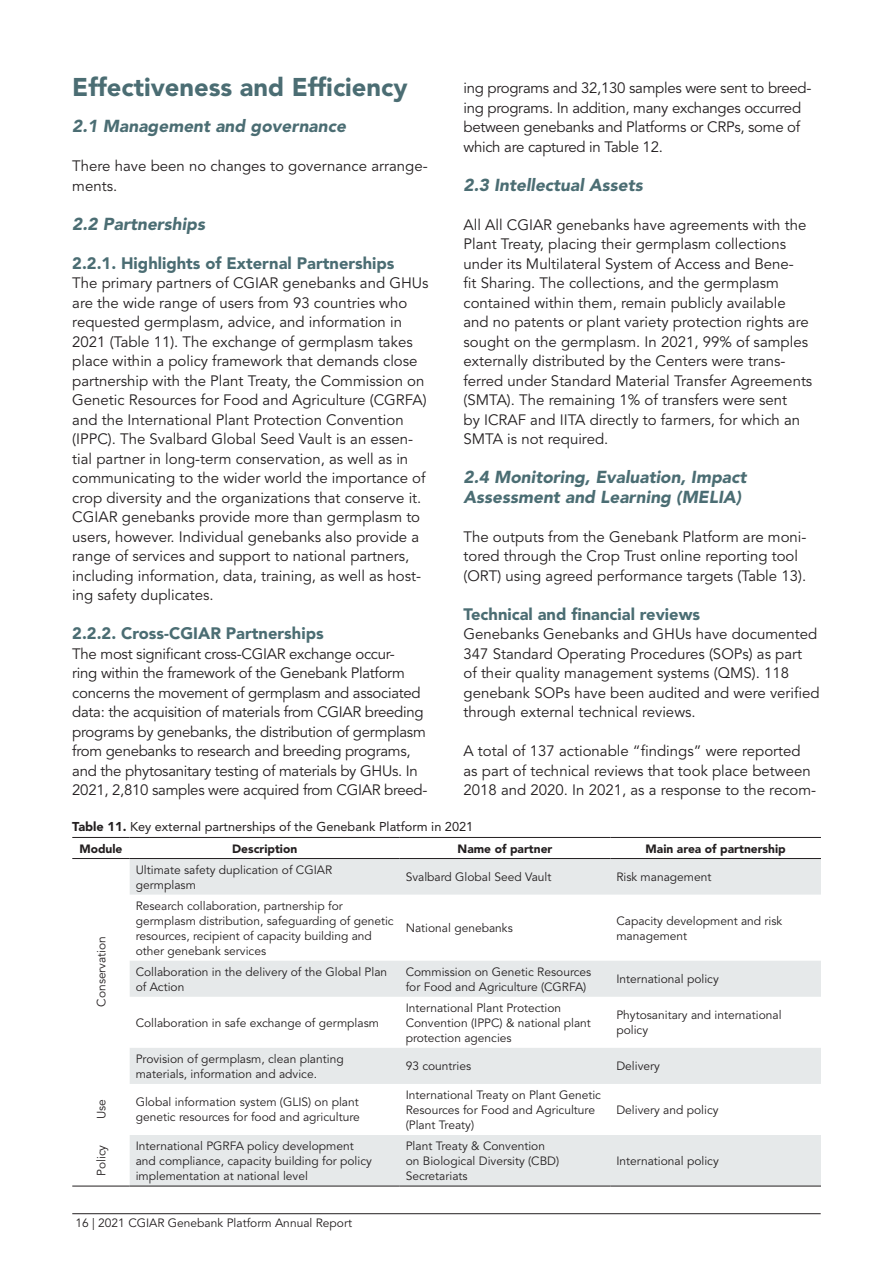
<style>
.page{position:relative;width:893px;height:1263px;background:#fff}
.page>*{position:absolute;margin:0;border:0;box-sizing:border-box;transform-origin:0 0}
.t1{font:900 25.5px "Avenir LT Std";color:#4b6d73}
.t2{font:italic 900 17.25px/19.5px "Avenir LT Std";color:#4b6d73}
.t3{font:900 16.5px "Avenir LT Std";color:#4b6d73}
.t4{font:15px/19.5px "Avenir LT Std";color:#231f20}
.t5{font:15px/19.5px "Avenir LT Std";letter-spacing:-.02em;color:#231f20}
.t6{font:12.75px "Avenir LT Std";color:#231f20}
.t7{font:12px/15px "Avenir LT Std";color:#231f20}
.t8{font:900 12px "Avenir LT Std";color:#231f20}
.s1{font-weight:900}
</style>
<div class="page">
<hr style="left:72px;top:1213px;width:749px;height:1px;background:#231f20">
<svg style="left:130px;top:859px;width:691px;height:327px"></svg>
<hr style="left:72px;top:837px;width:58px;height:1px;background:#231f20">
<hr style="left:130px;top:837px;width:270px;height:1px;background:#231f20">
<hr style="left:400px;top:837px;width:210px;height:1px;background:#231f20">
<hr style="left:610px;top:837px;width:211px;height:1px;background:#231f20">
<hr style="left:72px;top:858px;width:58px;height:1px;background:#231f20">
<hr style="left:130px;top:858px;width:270px;height:1px;background:#231f20">
<hr style="left:400px;top:858px;width:210px;height:1px;background:#231f20">
<hr style="left:610px;top:858px;width:211px;height:1px;background:#231f20">
<hr style="left:72px;top:1186px;width:58px;height:1px;background:#231f20">
<hr style="left:130px;top:1186px;width:270px;height:1px;background:#231f20">
<hr style="left:400px;top:1186px;width:210px;height:1px;background:#231f20">
<hr style="left:610px;top:1186px;width:211px;height:1px;background:#231f20">
<h1 class="t1" style="left:72px;top:72px;width:337px">Effectiveness and Efficiency</h1>
<p class="t2" style="left:72px;top:116px;width:275px">2.1 Management and governance</p>
<p class="t4" style="left:72px;top:157px;width:357px">There have been no changes to governance arrange&shy;ments.</p>
<p class="t2" style="left:72px;top:214px;width:134px">2.2 Partnerships</p>
<p class="t3" style="left:72px;top:253px;width:324px">2.2.1. Highlights of External Partnerships</p>
<p class="t4" style="left:72px;top:274px;width:358px">The primary partners of CGIAR genebanks and GHUs are the wide range of users from 93 countries who requested germplasm, advice, and information in 2021 (Table 11). The exchange of germplasm takes place within a policy framework that demands close partnership with the Plant Treaty, the Commission on Genetic Resources for Food and Agriculture (CGRFA) and the International Plant Protection Convention (IPPC). The Svalbard Global Seed Vault is an essen&shy;tial partner in long-term conservation, as well as in communicating to the wider world the importance of crop diversity and the organizations that conserve it.<br>CGIAR genebanks provide more than germplasm to users, however. Individual genebanks also provide a range of services and support to national partners, including information, data, training, as well as host&shy;ing safety duplicates.</p>
<p class="t3" style="left:72px;top:623px;width:253px">2.2.2. Cross-CGIAR Partnerships</p>
<p class="t5" style="left:72px;top:644px;width:357px">The most significant cross-CGIAR exchange occur-<br>ring within the framework of the Genebank Platform concerns the movement of germplasm and associated data: the acquisition of materials from CGIAR breeding programs by genebanks, the distribution of germplasm from genebanks to research and breeding programs, and the phytosanitary testing of materials by GHUs. In 2021, 2,810 samples were acquired from CGIAR breed-</p>
<p class="t5" style="left:463px;top:79px;width:349px">ing programs and 32,130 samples were sent to breed&shy;ing programs. In addition, many exchanges occurred between genebanks and Platforms or CRPs, some of which are captured in Table 12.</p>
<p class="t2" style="left:463px;top:175px;width:181px">2.3 Intellectual Assets</p>
<p class="t4" style="left:463px;top:215px;width:350px">All All CGIAR genebanks have agreements with the Plant Treaty, placing their germplasm collections under its Multilateral System of Access and Bene-<br>fit Sharing. The collections, and the germplasm contained within them, remain publicly available and no patents or plant variety protection rights are sought on the germplasm. In 2021, 99% of samples externally distributed by the Centers were trans&shy;ferred under Standard Material Transfer Agreements (SMTA). The remaining 1% of transfers were sent<br>by ICRAF and IITA directly to farmers, for which an SMTA is not required.</p>
<p class="t2" style="left:463px;top:467px;width:284px">2.4 Monitoring, Evaluation, Impact<br>Assessment and Learning (MELIA)</p>
<p class="t4" style="left:463px;top:527px;width:345px">The outputs from the Genebank Platform are moni&shy;tored through the Crop Trust online reporting tool (ORT) using agreed performance targets (Table 13).</p>
<p class="t3" style="left:463px;top:604px;width:238px">Technical and financial reviews</p>
<p class="t4" style="left:463px;top:625px;width:358px">Genebanks Genebanks and GHUs have documented 347 Standard Operating Procedures (SOPs) as part<br>of their quality management systems (QMS). 118 genebank SOPs have been audited and were verified through external technical reviews.</p>
<p class="t4" style="left:463px;top:742px;width:354px">A total of 137 actionable “findings” were reported as part of technical reviews that took place between<br>2018 and 2020. In 2021, as a response to the recom-</p>
<p class="t6" style="left:72px;top:819px;width:403px"><span class="s1">Table 11.</span> Key external partnerships of the Genebank Platform in 2021</p>
<p class="t8" style="left:79px;top:841px;width:45px">Module</p>
<p class="t8" style="left:232px;top:841px;width:67px">Description</p>
<p class="t8" style="left:458px;top:841px;width:96px">Name of partner</p>
<p class="t8" style="left:646px;top:841px;width:142px">Main area of partnership</p>
<p class="t7" style="left:94px;top:1006px;width:72px;rotate:-90deg">Conservation</p>
<p class="t7" style="left:136px;top:862px;width:198px">Ultimate safety duplication of CGIAR germplasm</p>
<p class="t7" style="left:406px;top:870px;width:147px">Svalbard Global Seed Vault</p>
<p class="t7" style="left:616px;top:870px;width:97px">Risk management</p>
<p class="t7" style="left:136px;top:898px;width:260px">Research collaboration, partnership for germplasm distribution, safeguarding of genetic resources, recipient of capacity building and other genebank services</p>
<p class="t7" style="left:406px;top:921px;width:109px">National genebanks</p>
<p class="t7" style="left:616px;top:913px;width:168px">Capacity development and risk management</p>
<p class="t7" style="left:136px;top:964px;width:253px">Collaboration in the delivery of the Global Plan of Action</p>
<p class="t7" style="left:406px;top:964px;width:187px">Commission on Genetic Resources for Food and Agriculture (CGRFA)</p>
<p class="t7" style="left:616px;top:972px;width:104px">International policy</p>
<p class="t7" style="left:136px;top:1015px;width:245px">Collaboration in safe exchange of germplasm</p>
<p class="t7" style="left:406px;top:1000px;width:187px">International Plant Protection<br>Convention (IPPC) &amp; national plant protection agencies</p>
<p class="t7" style="left:616px;top:1008px;width:167px">Phytosanitary and international policy</p>
<p class="t7" style="left:136px;top:1051px;width:209px">Provision of germplasm, clean planting materials, information and advice.</p>
<p class="t7" style="left:406px;top:1059px;width:67px">93 countries</p>
<p class="t7" style="left:616px;top:1059px;width:45px">Delivery</p>
<p class="t7" style="left:94px;top:1119px;width:22px;rotate:-90deg">Use</p>
<p class="t7" style="left:136px;top:1095px;width:226px">Global information system (GLIS) on plant genetic resources for food and agriculture</p>
<p class="t7" style="left:406px;top:1088px;width:197px">International Treaty on Plant Genetic<br>Resources for Food and Agriculture (Plant Treaty)</p>
<p class="t7" style="left:94px;top:1176px;width:33px;rotate:-90deg">Policy</p>
<p class="t7" style="left:136px;top:1139px;width:238px">International PGRFA policy development and compliance, capacity building for policy implementation at national level</p>
<p class="t7" style="left:406px;top:1139px;width:155px">Plant Treaty &amp; Convention on Biological Diversity (CBD)<br>Secretariats</p>
<p class="t7" style="left:76px;top:1216px;width:278px">16 | 2021 CGIAR Genebank Platform Annual Report</p>
<p class="t7" style="left:616px;top:1103px;width:104px">Delivery and policy</p>
<p class="t7" style="left:616px;top:1154px;width:104px">International policy</p>
</div>
